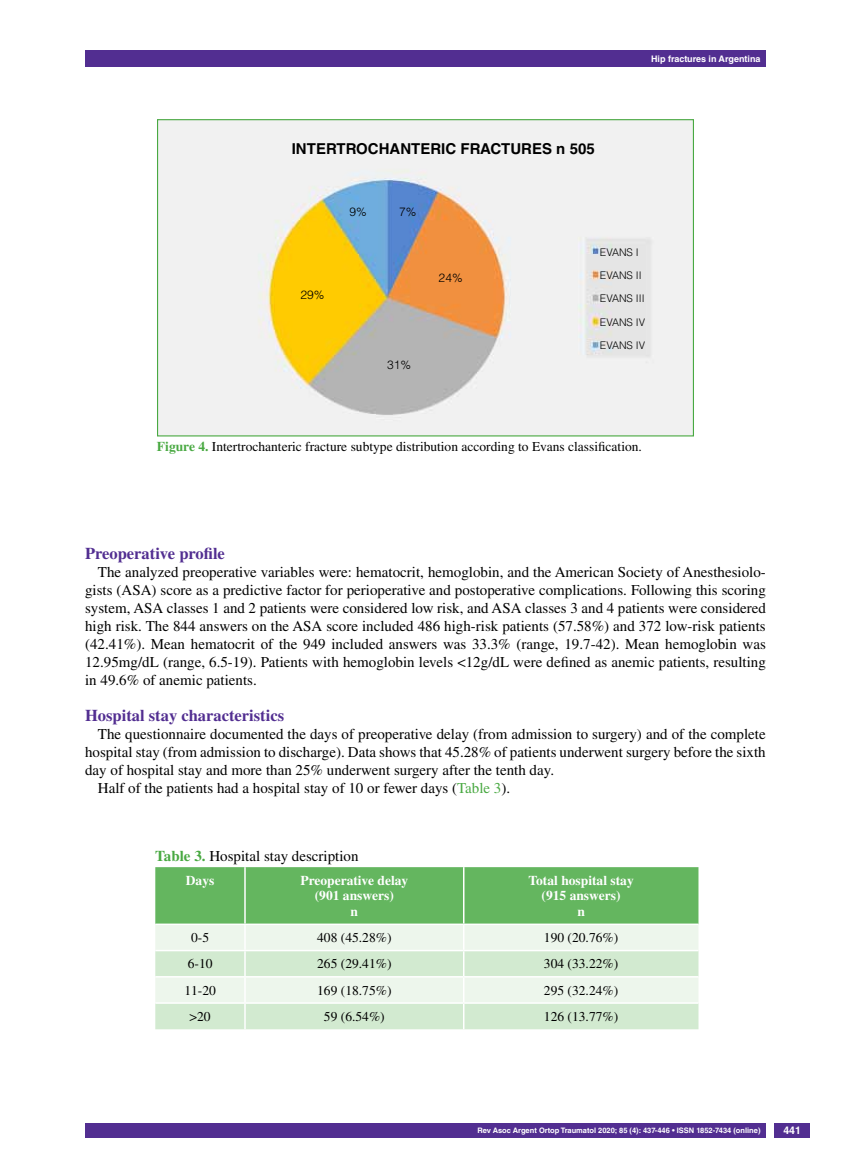
<style>
.page{position:relative;width:851px;height:1170px;background:#fff}
.page>*{position:absolute;margin:0;border:0;box-sizing:border-box;transform-origin:0 0}
.t1{font:700 16.5px "Times LT Std";color:#522e91}
.t2{font:15px/18px "Times LT Std";color:#000;text-align:justify}
.t3{font:700 15px "Helvetica LT Std";color:#000}
.t4{font:13.5px "Times LT Std";color:#000}
.t5{font:700 13.5px/15.5px "Times LT Std";color:#fff;text-align:center}
.t6{font:300 12px "Helvetica LT Std";color:#000}
.t7{font:300 10.5px "Helvetica LT Std";letter-spacing:-.075em;color:#000}
.t8{font:700 10.5px "Helvetica LT Std";color:#fff}
.t9{font:700 9px "Helvetica LT Std";color:#fff}
.t10{font:700 7.5px "Helvetica LT Std";color:#fff}
.s1{font-weight:700;color:#49a942}
.s2{color:#49a942}
</style>
<div class="page">
<div style="left:85px;top:50px;width:680px;height:17px;background:#522e91"></div>
<div style="left:85px;top:1123px;width:680px;height:14px;background:#522e91"></div>
<div style="left:774px;top:1123px;width:35px;height:14px;background:#522e91"></div>
<svg style="left:155px;top:867px;width:543px;height:162px;background:#b6dcb3"></svg>
<img style="left:159px;top:121px;width:533px;height:313px">
<p class="t3" style="left:292px;top:140px;width:304px">Intertrochanteric fractures n 505</p>
<p class="t6" style="left:349px;top:204px;width:19px">9%</p>
<p class="t6" style="left:399px;top:204px;width:19px">7%</p>
<p class="t9" style="left:651px;top:53px;width:111px">Hip fractures in Argentina</p>
<p class="t6" style="left:300px;top:287px;width:26px">29%</p>
<p class="t6" style="left:438px;top:270px;width:26px">24%</p>
<p class="t6" style="left:387px;top:357px;width:26px">31%</p>
<p class="t7" style="left:600px;top:245px;width:20px">EVANS</p>
<p class="t7" style="left:636px;top:245px;width:2px">I</p>
<p class="t7" style="left:600px;top:269px;width:20px">EVANS</p>
<p class="t7" style="left:636px;top:269px;width:3px">II</p>
<p class="t7" style="left:600px;top:292px;width:20px">EVANS</p>
<p class="t7" style="left:636px;top:292px;width:4px">III</p>
<p class="t7" style="left:600px;top:315px;width:20px">EVANS</p>
<p class="t7" style="left:636px;top:315px;width:6px">IV</p>
<p class="t7" style="left:600px;top:338px;width:20px">EVANS</p>
<p class="t7" style="left:636px;top:338px;width:6px">IV</p>
<p class="t4" style="left:157px;top:438px;width:486px"><span class="s1">Figure 4.</span> Intertrochanteric fracture subtype distribution according to Evans classification.</p>
<p class="t1" style="left:85px;top:543px;width:141px">Preoperative profile</p>
<p class="t2" style="left:85px;top:562px;width:682px;text-indent:13px">The analyzed preoperative variables were: hematocrit, hemoglobin, and the American Society of Anesthesiolo&shy;gists (ASA) score as a predictive factor for perioperative and postoperative complications. Following this scoring system, ASA classes 1 and 2 patients were considered low risk, and ASA classes 3 and 4 patients were considered high risk. The 844 answers on the ASA score included 486 high-risk patients (57.58%) and 372 low-risk patients (42.41%). Mean hematocrit of the 949 included answers was 33.3% (range, 19.7-42). Mean hemoglobin was 12.95mg/dL (range, 6.5-19). Patients with hemoglobin levels &lt;12g/dL were defined as anemic patients, resulting in 49.6% of anemic patients.</p>
<p class="t1" style="left:85px;top:705px;width:200px">Hospital stay characteristics</p>
<p class="t2" style="left:98px;top:724px;width:669px">The questionnaire documented the days of preoperative delay (from admission to surgery) and of the complete</p>
<p class="t2" style="left:85px;top:742px;width:682px">hospital stay (from admission to discharge). Data shows that 45.28% of patients underwent surgery before the sixth</p>
<p class="t2" style="left:85px;top:760px;width:470px">day of hospital stay and more than 25% underwent surgery after the tenth day.</p>
<p class="t2" style="left:98px;top:778px;width:414px">Half of the patients had a hospital stay of 10 or fewer days (<span class="s2">Table 3</span>).</p>
<p class="t2" style="left:155px;top:847px;width:205px"><span class="s1">Table 3.</span> Hospital stay description</p>
<p class="t5" style="left:186px;top:872px;width:30px">Days</p>
<p class="t5" style="left:300px;top:872px;width:109px">Preoperative delay (901 answers)<br>n</p>
<p class="t5" style="left:528px;top:872px;width:107px">Total hospital stay (915 answers)<br>n</p>
<p class="t4" style="left:191px;top:929px;width:19px">0-5</p>
<p class="t4" style="left:317px;top:929px;width:76px">408 (45.28%)</p>
<p class="t4" style="left:544px;top:929px;width:76px">190 (20.76%)</p>
<p class="t4" style="left:188px;top:956px;width:26px">6-10</p>
<p class="t4" style="left:317px;top:956px;width:76px">265 (29.41%)</p>
<p class="t4" style="left:544px;top:956px;width:76px">304 (33.22%)</p>
<p class="t4" style="left:184px;top:982px;width:33px">11-20</p>
<p class="t4" style="left:317px;top:982px;width:76px">169 (18.75%)</p>
<p class="t4" style="left:544px;top:982px;width:76px">295 (32.24%)</p>
<p class="t4" style="left:189px;top:1008px;width:23px">&gt;20</p>
<p class="t4" style="left:324px;top:1008px;width:62px">59 (6.54%)</p>
<p class="t4" style="left:544px;top:1008px;width:76px">126 (13.77%)</p>
<p class="t10" style="left:477px;top:1125px;width:284px">Rev Asoc Argent Ortop Traumatol 2020; 85 (4): 437-446 • ISSN 1852-7434 (online)</p>
<p class="t8" style="left:783px;top:1124px;width:19px">441</p>
</div>
